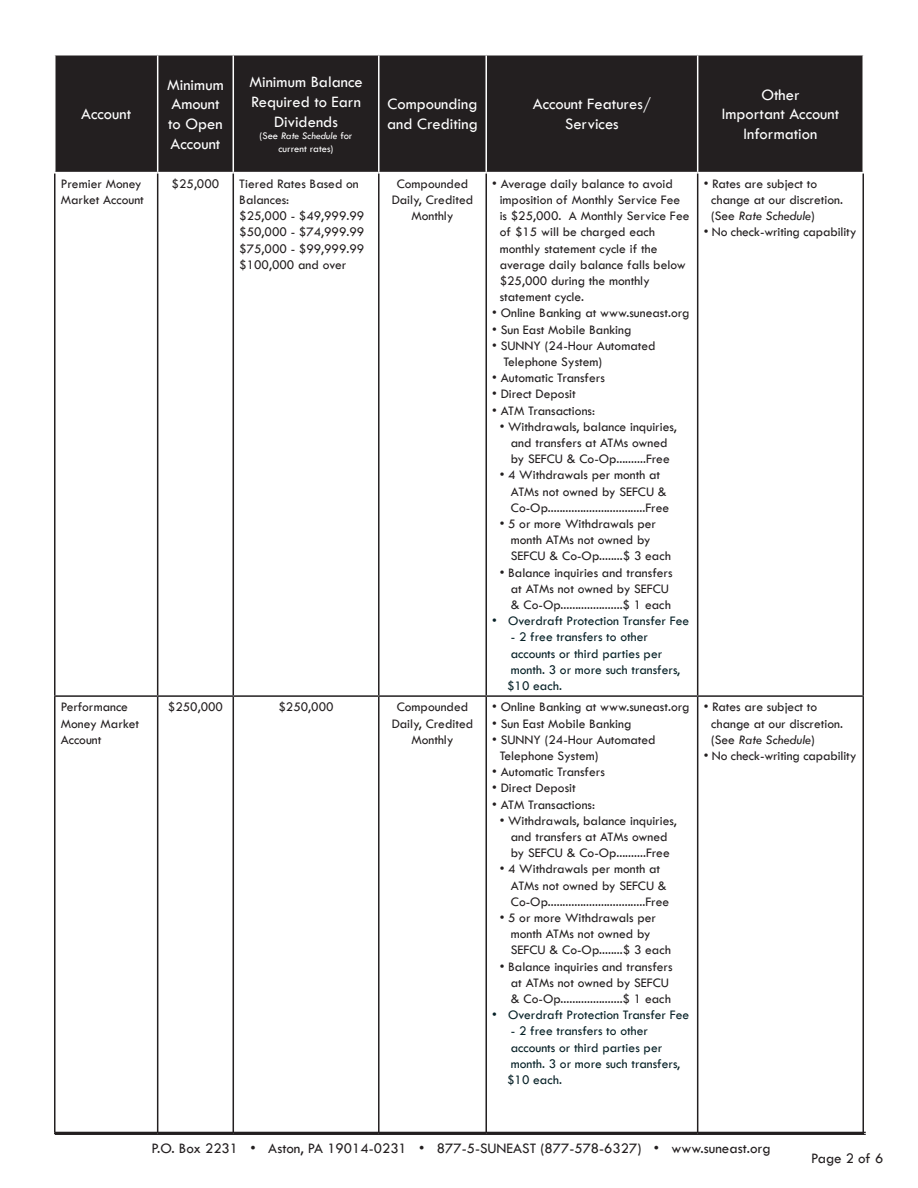
<style>
.page{position:relative;width:918px;height:1188px;background:#fff}
.page>*{position:absolute;margin:0;border:0;box-sizing:border-box;transform-origin:0 0}
.t1{font:16.5px/19.8px "Tw Cen";color:#fff}
.t2{font:15px "Tw Cen";color:#231f20}
.t3{font:13.5px/16.2px "Tw Cen";color:#231f20}
.t4{font:13.5px "Tw Cen";color:#072127}
.t5{font:italic 13.5px "Tw Cen";color:#231f20}
.t6{font:italic 10.5px "Tw Cen";color:#fff}
.t7{font:10.5px "Tw Cen";color:#fff}
.s1{font-style:normal}
</style>
<div class="page">
<div style="left:56px;top:56px;width:806px;height:116px;background:#231f20"></div>
<hr style="left:54px;top:173px;width:2px;height:522px;background:#231f20">
<hr style="left:157px;top:173px;width:1px;height:522px;background:#231f20">
<hr style="left:233px;top:173px;width:1px;height:522px;background:#231f20">
<hr style="left:378px;top:173px;width:2px;height:522px;background:#231f20">
<hr style="left:485px;top:173px;width:2px;height:522px;background:#231f20">
<hr style="left:697px;top:173px;width:1px;height:522px;background:#231f20">
<hr style="left:862px;top:173px;width:2px;height:522px;background:#231f20">
<hr style="left:54px;top:695px;width:104px;height:2px;background:#231f20">
<hr style="left:54px;top:697px;width:2px;height:435px;background:#231f20">
<hr style="left:158px;top:695px;width:75px;height:2px;background:#231f20">
<hr style="left:157px;top:697px;width:1px;height:435px;background:#231f20">
<hr style="left:233px;top:695px;width:146px;height:2px;background:#231f20">
<hr style="left:233px;top:697px;width:1px;height:435px;background:#231f20">
<hr style="left:379px;top:695px;width:107px;height:2px;background:#231f20">
<hr style="left:378px;top:697px;width:2px;height:435px;background:#231f20">
<hr style="left:486px;top:695px;width:212px;height:2px;background:#231f20">
<hr style="left:485px;top:697px;width:2px;height:435px;background:#231f20">
<hr style="left:698px;top:695px;width:166px;height:2px;background:#231f20">
<hr style="left:697px;top:697px;width:1px;height:435px;background:#231f20">
<hr style="left:862px;top:697px;width:2px;height:435px;background:#231f20">
<hr style="left:54px;top:1132px;width:104px;height:2px;background:#231f20">
<hr style="left:158px;top:1132px;width:75px;height:2px;background:#231f20">
<hr style="left:233px;top:1132px;width:146px;height:2px;background:#231f20">
<hr style="left:379px;top:1132px;width:107px;height:2px;background:#231f20">
<hr style="left:486px;top:1132px;width:212px;height:2px;background:#231f20">
<hr style="left:698px;top:1132px;width:166px;height:2px;background:#231f20">
<hr style="left:157px;top:56px;width:1px;height:116px;background:#fff">
<hr style="left:233px;top:56px;width:1px;height:116px;background:#fff">
<hr style="left:378px;top:56px;width:2px;height:116px;background:#fff">
<hr style="left:485px;top:56px;width:2px;height:116px;background:#fff">
<hr style="left:697px;top:56px;width:1px;height:116px;background:#fff">
<hr style="left:55px;top:1132px;width:811px;height:1px;background:#231f20">
<hr style="left:55px;top:1134px;width:811px;height:1px;background:#231f20">
<p class="t1" style="left:81px;top:104px;width:51px">Account</p>
<p class="t3" style="left:61px;top:175px;width:82px">Premier Money</p>
<p class="t3" style="left:61px;top:192px;width:85px">Market Account</p>
<p class="t1" style="left:167px;top:74px;width:58px">Minimum<br>Amount to Open</p>
<p class="t1" style="left:171px;top:134px;width:51px">Account</p>
<p class="t1" style="left:249px;top:72px;width:115px;text-align:center">Minimum Balance<br>Required to Earn<br>Dividends</p>
<p class="t6" style="left:260px;top:130px;width:94px"><span class="s1">(See</span> Rate Schedule <span class="s1">for</span></p>
<p class="t7" style="left:279px;top:142px;width:56px">current rates)</p>
<p class="t3" style="left:172px;top:175px;width:49px">$25,000</p>
<p class="t3" style="left:239px;top:175px;width:121px">Tiered Rates Based on<br>Balances:</p>
<p class="t3" style="left:239px;top:208px;width:127px">$25,000 - $49,999.99</p>
<p class="t3" style="left:239px;top:224px;width:127px">$50,000 - $74,999.99</p>
<p class="t3" style="left:239px;top:240px;width:127px">$75,000 - $99,999.99</p>
<p class="t3" style="left:239px;top:256px;width:108px">$100,000 and over</p>
<p class="t1" style="left:387px;top:94px;width:92px">Compounding and Crediting</p>
<p class="t1" style="left:533px;top:94px;width:120px">Account Features/</p>
<p class="t1" style="left:565px;top:114px;width:55px">Services</p>
<p class="t3" style="left:392px;top:175px;width:83px;text-align:center">Compounded<br>Daily, Credited<br>Monthly</p>
<p class="t3" style="left:492px;top:175px;width:182px">• Average daily balance to avoid</p>
<p class="t3" style="left:500px;top:192px;width:182px">imposition of Monthly Service Fee</p>
<p class="t3" style="left:500px;top:208px;width:191px">is $25,000. A Monthly Service Fee</p>
<p class="t3" style="left:500px;top:224px;width:157px">of $15 will be charged each</p>
<p class="t3" style="left:500px;top:240px;width:159px">monthly statement cycle if the</p>
<p class="t3" style="left:500px;top:256px;width:188px">average daily balance falls below</p>
<p class="t3" style="left:500px;top:273px;width:152px">$25,000 during the monthly</p>
<p class="t3" style="left:500px;top:289px;width:86px">statement cycle.</p>
<p class="t3" style="left:492px;top:305px;width:199px">• Online Banking at www.suneast.org</p>
<p class="t3" style="left:492px;top:321px;width:141px">• Sun East Mobile Banking</p>
<p class="t3" style="left:492px;top:337px;width:165px">• SUNNY (24-Hour Automated</p>
<p class="t3" style="left:503px;top:354px;width:100px">Telephone System)</p>
<p class="t3" style="left:492px;top:370px;width:114px">• Automatic Transfers</p>
<p class="t3" style="left:492px;top:386px;width:85px">• Direct Deposit</p>
<p class="t3" style="left:492px;top:402px;width:104px">• ATM Transactions:</p>
<p class="t3" style="left:500px;top:418px;width:178px">• Withdrawals, balance inquiries,</p>
<p class="t3" style="left:511px;top:435px;width:158px">and transfers at ATMs owned</p>
<p class="t3" style="left:511px;top:451px;width:160px">by SEFCU &amp; Co-Op..........Free</p>
<p class="t3" style="left:500px;top:467px;width:162px">• 4 Withdrawals per month at</p>
<p class="t3" style="left:511px;top:483px;width:158px">ATMs not owned by SEFCU &amp;</p>
<p class="t3" style="left:511px;top:499px;width:160px">Co-Op.................................Free</p>
<p class="t3" style="left:500px;top:516px;width:158px">• 5 or more Withdrawals per</p>
<p class="t3" style="left:511px;top:532px;width:141px">month ATMs not owned by</p>
<p class="t3" style="left:511px;top:548px;width:162px">SEFCU &amp; Co-Op........$ 3 each</p>
<p class="t3" style="left:500px;top:564px;width:174px">• Balance inquiries and transfers</p>
<p class="t3" style="left:511px;top:580px;width:160px">at ATMs not owned by SEFCU</p>
<p class="t3" style="left:511px;top:597px;width:162px">&amp; Co-Op.....................$ 1 each</p>
<p class="t4" style="left:492px;top:613px;width:199px">• Overdraft Protection Transfer Fee</p>
<p class="t4" style="left:511px;top:629px;width:139px">- 2 free transfers to other</p>
<p class="t4" style="left:511px;top:645px;width:153px">accounts or third parties per</p>
<p class="t4" style="left:511px;top:662px;width:171px">month. 3 or more such transfers,</p>
<p class="t4" style="left:507px;top:678px;width:56px">$10 each.</p>
<p class="t3" style="left:61px;top:699px;width:80px">Performance<br>Money Market<br>Account</p>
<p class="t3" style="left:168px;top:699px;width:57px">$250,000</p>
<p class="t3" style="left:278px;top:699px;width:57px">$250,000</p>
<p class="t3" style="left:392px;top:699px;width:83px;text-align:center">Compounded<br>Daily, Credited<br>Monthly</p>
<p class="t3" style="left:492px;top:699px;width:199px">• Online Banking at www.suneast.org</p>
<p class="t3" style="left:492px;top:715px;width:141px">• Sun East Mobile Banking</p>
<p class="t3" style="left:492px;top:731px;width:165px">• SUNNY (24-Hour Automated</p>
<p class="t3" style="left:500px;top:748px;width:100px">Telephone System)</p>
<p class="t3" style="left:492px;top:764px;width:114px">• Automatic Transfers</p>
<p class="t3" style="left:492px;top:780px;width:85px">• Direct Deposit</p>
<p class="t3" style="left:492px;top:796px;width:104px">• ATM Transactions:</p>
<p class="t3" style="left:500px;top:812px;width:178px">• Withdrawals, balance inquiries,</p>
<p class="t3" style="left:511px;top:829px;width:158px">and transfers at ATMs owned</p>
<p class="t3" style="left:511px;top:845px;width:160px">by SEFCU &amp; Co-Op..........Free</p>
<p class="t3" style="left:500px;top:861px;width:162px">• 4 Withdrawals per month at</p>
<p class="t3" style="left:511px;top:877px;width:158px">ATMs not owned by SEFCU &amp;</p>
<p class="t3" style="left:511px;top:893px;width:160px">Co-Op.................................Free</p>
<p class="t3" style="left:500px;top:910px;width:158px">• 5 or more Withdrawals per</p>
<p class="t3" style="left:511px;top:926px;width:141px">month ATMs not owned by</p>
<p class="t3" style="left:511px;top:942px;width:162px">SEFCU &amp; Co-Op........$ 3 each</p>
<p class="t3" style="left:500px;top:958px;width:174px">• Balance inquiries and transfers</p>
<p class="t3" style="left:511px;top:974px;width:160px">at ATMs not owned by SEFCU</p>
<p class="t3" style="left:511px;top:991px;width:162px">&amp; Co-Op.....................$ 1 each</p>
<p class="t4" style="left:492px;top:1007px;width:199px">• Overdraft Protection Transfer Fee</p>
<p class="t4" style="left:511px;top:1023px;width:139px">- 2 free transfers to other</p>
<p class="t4" style="left:511px;top:1039px;width:153px">accounts or third parties per</p>
<p class="t4" style="left:511px;top:1055px;width:171px">month. 3 or more such transfers,</p>
<p class="t4" style="left:507px;top:1072px;width:56px">$10 each.</p>
<p class="t1" style="left:761px;top:84px;width:40px">Other</p>
<p class="t1" style="left:722px;top:104px;width:119px;text-align:center">Important Account<br>Information</p>
<p class="t3" style="left:704px;top:175px;width:115px">• Rates are subject to</p>
<p class="t3" style="left:711px;top:192px;width:133px">change at our discretion.</p>
<p class="t5" style="left:711px;top:208px;width:105px"><span class="s1">(See</span> Rate Schedule<span class="s1">)</span></p>
<p class="t3" style="left:704px;top:224px;width:154px">• No check-writing capability</p>
<p class="t3" style="left:704px;top:699px;width:115px">• Rates are subject to</p>
<p class="t3" style="left:711px;top:715px;width:133px">change at our discretion.</p>
<p class="t5" style="left:711px;top:731px;width:105px"><span class="s1">(See</span> Rate Schedule<span class="s1">)</span></p>
<p class="t3" style="left:704px;top:748px;width:154px">• No check-writing capability</p>
<p class="t2" style="left:152px;top:1139px;width:621px">P.O. Box 2231 • Aston, PA 19014-0231 • 877-5-SUNEAST (877-578-6327) • www.suneast.org</p>
<p class="t2" style="left:811px;top:1149px;width:74px">Page 2 of 6</p>
</div>
